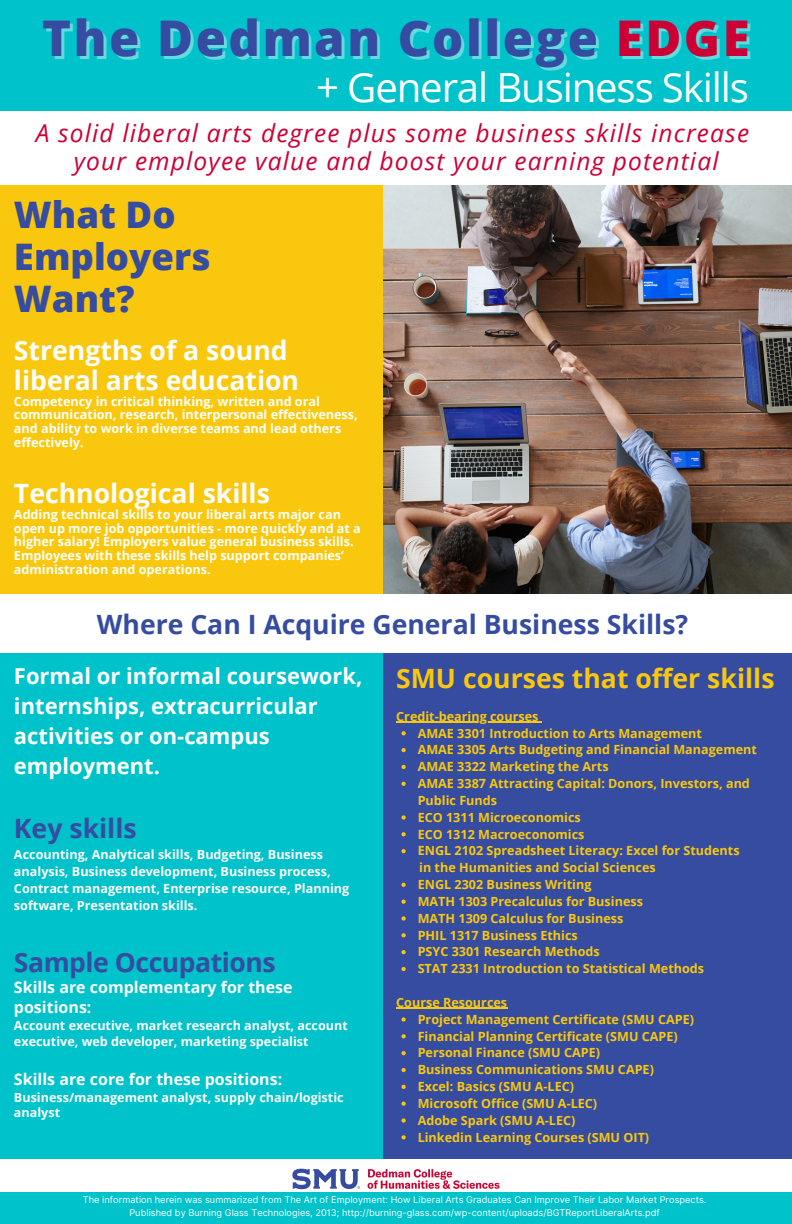
<style>
.page{position:relative;width:792px;height:1224px;background:#00c2cb}
.page>*{position:absolute;margin:0;border:0;box-sizing:border-box;transform-origin:0 0}
.t1{font:800 49.2px "Open Sans";letter-spacing:.05em;color:#354ca1}
.t2{font:40.2px "Open Sans";letter-spacing:-.03em;color:#fefefe}
.t3{font:800 36.6px/42px "Open Sans";color:#354ca1}
.t4{font:700 26.6px/29.4px "Open Sans";color:#fff}
.t5{font:700 26.6px "Open Sans";color:#354ca1}
.t6{font:700 26.6px "Open Sans";color:#f9c80e}
.t7{font:700 26.6px "Open Sans";letter-spacing:-.02em;color:#354ca1}
.t8{font:italic 24.6px "Open Sans";letter-spacing:.045em;color:#cc0035}
.t9{font:700 22px/30px "Open Sans";color:#fefefe}
.t10{font:700 16px/20px "Open Sans";color:#fefefe}
.t11{font:700 12.6px/16.8px "Open Sans";color:#f9c80e}
.t12{font:700 12.6px/13.6px "Open Sans";color:#fff}
.t13{font:700 12.6px/16.8px "Open Sans";color:#fefefe}
.t14{font:9.2px "Inter";color:#fefefe}
.s1{color:rgb(254 254 254/.4)}
</style>
<div class="page">
<img style="left:383px;top:185px;width:409px;height:409px">
<div style="left:0;top:176px;width:383px;height:435px;background:#f9c80e"></div>
<div style="left:0;top:112px;width:792px;height:73px;background:#fff"></div>
<div style="left:383px;top:612px;width:409px;height:547px;background:#354ca1"></div>
<div style="left:0;top:1159px;width:792px;height:33px;background:#fff"></div>
<img style="left:292px;top:1168px;width:208px;height:22px">
<div style="left:0;top:594px;width:792px;height:59px;background:#fff"></div>
<svg style="left:401px;top:731px;width:5px;height:4px"></svg>
<svg style="left:401px;top:748px;width:5px;height:4px"></svg>
<svg style="left:401px;top:765px;width:5px;height:4px"></svg>
<svg style="left:401px;top:782px;width:5px;height:4px"></svg>
<svg style="left:401px;top:815px;width:5px;height:5px"></svg>
<svg style="left:401px;top:832px;width:5px;height:4px"></svg>
<svg style="left:401px;top:849px;width:5px;height:4px"></svg>
<svg style="left:401px;top:883px;width:5px;height:4px"></svg>
<svg style="left:401px;top:900px;width:5px;height:4px"></svg>
<svg style="left:401px;top:916px;width:5px;height:5px"></svg>
<svg style="left:401px;top:933px;width:5px;height:4px"></svg>
<svg style="left:401px;top:950px;width:5px;height:4px"></svg>
<svg style="left:401px;top:967px;width:5px;height:4px"></svg>
<svg style="left:401px;top:1017px;width:5px;height:5px"></svg>
<svg style="left:401px;top:1034px;width:5px;height:4px"></svg>
<svg style="left:401px;top:1051px;width:5px;height:4px"></svg>
<svg style="left:401px;top:1068px;width:5px;height:4px"></svg>
<svg style="left:401px;top:1085px;width:5px;height:4px"></svg>
<svg style="left:401px;top:1102px;width:5px;height:4px"></svg>
<svg style="left:401px;top:1118px;width:5px;height:5px"></svg>
<svg style="left:401px;top:1135px;width:5px;height:4px"></svg>
<hr style="left:396px;top:722px;width:143px;height:1px;background:#f9c80e">
<hr style="left:396px;top:1008px;width:111px;height:1px;background:#f9c80e">
<p class="t1" style="left:42px;top:3px;width:712px">The Dedman College <span class="s1">EDGE</span></p>
<p class="t2" style="left:316px;top:59px;width:434px">+ General Business Skills</p>
<p class="t8" style="left:36px;top:116px;width:715px">A solid liberal arts degree plus some business skills increase</p>
<p class="t8" style="left:74px;top:144px;width:646px">your employee value and boost your earning potential</p>
<p class="t3" style="left:14px;top:193px;width:198px">What Do<br>Employers</p>
<p class="t3" style="left:14px;top:277px;width:122px">Want?</p>
<p class="t4" style="left:14px;top:335px;width:287px">Strengths of a sound liberal arts education</p>
<p class="t12" style="left:14px;top:394px;width:345px">Competency in critical thinking, written and oral communication, research, interpersonal effectiveness, and ability to work in diverse teams and lead others effectively.</p>
<p class="t4" style="left:14px;top:478px;width:258px">Technological skills</p>
<p class="t12" style="left:14px;top:507px;width:348px">Adding technical skills to your liberal arts major can open up more job opportunities - more quickly and at a higher salary! Employers value general business skills.<br>Employees with these skills help support companies’ administration and operations.</p>
<p class="t5" style="left:97px;top:606px;width:593px">Where Can I Acquire General Business Skills?</p>
<p class="t9" style="left:14px;top:661px;width:350px">Formal or informal coursework, internships, extracurricular activities or on-campus employment.</p>
<p class="t5" style="left:14px;top:810px;width:124px">Key skills</p>
<p class="t13" style="left:14px;top:846px;width:337px">Accounting, Analytical skills, Budgeting, Business analysis, Business development, Business process, Contract management, Enterprise resource, Planning software, Presentation skills.</p>
<p class="t7" style="left:14px;top:943px;width:263px">Sample Occupations</p>
<p class="t6" style="left:396px;top:660px;width:380px">SMU courses that offer skills</p>
<p class="t11" style="left:396px;top:707px;width:144px">Credit-bearing courses</p>
<p class="t11" style="left:418px;top:724px;width:286px">AMAE 3301 Introduction to Arts Management</p>
<p class="t11" style="left:418px;top:741px;width:341px">AMAE 3305 Arts Budgeting and Financial Management</p>
<p class="t11" style="left:418px;top:758px;width:192px">AMAE 3322 Marketing the Arts</p>
<p class="t11" style="left:418px;top:775px;width:334px">AMAE 3387 Attracting Capital: Donors, Investors, and<br>Public Funds</p>
<p class="t11" style="left:418px;top:808px;width:165px">ECO 1311 Microeconomics</p>
<p class="t11" style="left:418px;top:825px;width:168px">ECO 1312 Macroeconomics</p>
<p class="t11" style="left:418px;top:842px;width:323px">ENGL 2102 Spreadsheet Literacy: Excel for Students</p>
<p class="t11" style="left:418px;top:876px;width:175px">ENGL 2302 Business Writing</p>
<p class="t11" style="left:418px;top:893px;width:227px">MATH 1303 Precalculus for Business</p>
<p class="t11" style="left:418px;top:909px;width:207px">MATH 1309 Calculus for Business</p>
<p class="t11" style="left:418px;top:926px;width:162px">PHIL 1317 Business Ethics</p>
<p class="t11" style="left:418px;top:943px;width:184px">PSYC 3301 Research Methods</p>
<p class="t11" style="left:418px;top:960px;width:288px">STAT 2331 Introduction to Statistical Methods</p>
<p class="t11" style="left:419px;top:859px;width:238px">in the Humanities and Social Sciences</p>
<p class="t10" style="left:14px;top:977px;width:280px">Skills are complementary for these positions:</p>
<p class="t12" style="left:14px;top:1017px;width:335px;line-height:15.8px">Account executive, market research analyst, account executive, web developer, marketing specialist</p>
<p class="t10" style="left:14px;top:1069px;width:270px">Skills are core for these positions:</p>
<p class="t12" style="left:14px;top:1089px;width:331px;line-height:15.8px">Business/management analyst, supply chain/logistic analyst</p>
<p class="t11" style="left:396px;top:994px;width:113px">Course Resources</p>
<p class="t11" style="left:418px;top:1010px;width:278px">Project Management Certificate (SMU CAPE)</p>
<p class="t11" style="left:418px;top:1027px;width:262px">Financial Planning Certificate (SMU CAPE)</p>
<p class="t11" style="left:418px;top:1044px;width:184px">Personal Finance (SMU CAPE)</p>
<p class="t11" style="left:418px;top:1061px;width:238px">Business Communications SMU CAPE)</p>
<p class="t11" style="left:418px;top:1078px;width:158px">Excel: Basics (SMU A-LEC)</p>
<p class="t11" style="left:418px;top:1095px;width:181px">Microsoft Office (SMU A-LEC)</p>
<p class="t11" style="left:418px;top:1111px;width:159px">Adobe Spark (SMU A-LEC)</p>
<p class="t11" style="left:418px;top:1128px;width:233px">Linkedin Learning Courses (SMU OIT)</p>
<p class="t14" style="left:83px;top:1194px;width:625px">The information herein was summarized from The Art of Employment: How Liberal Arts Graduates Can Improve Their Labor Market Prospects.</p>
<p class="t14" style="left:129px;top:1207px;width:532px">Published by Burning Glass Technologies, 2013; http://burning-glass.com/wp-content/uploads/BGTReportLiberalArts.pdf</p>
</div>
